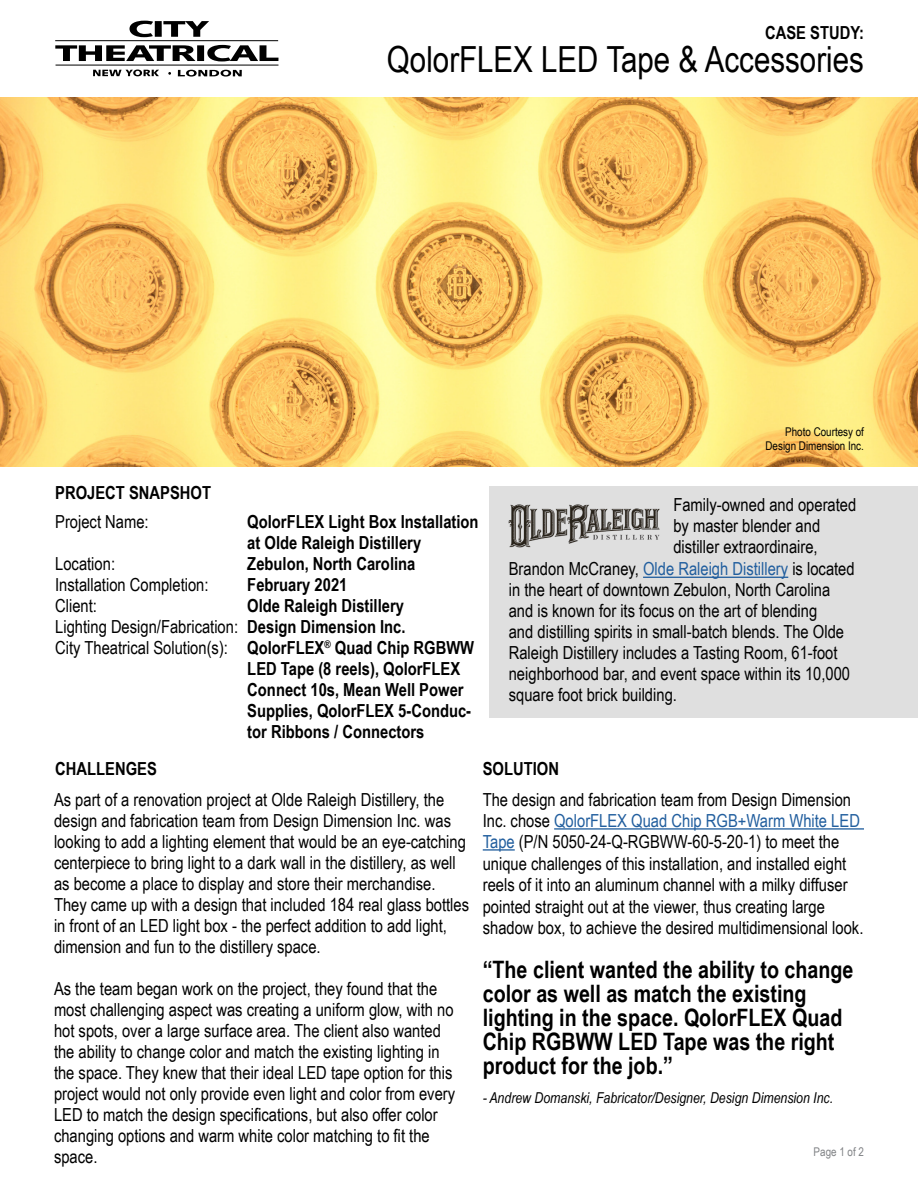
<style>
.page{position:relative;width:918px;height:1188px;background:#fff}
.page>*{position:absolute;margin:0;border:0;box-sizing:border-box;transform-origin:0 0}
.t1{font:36px "Arial Narrow";color:#000}
.t2{font:700 24px/24px "Arial Narrow";color:#000}
.t3{font:18px/21px "Arial Narrow";color:#000}
.t4{font:700 18px/21px "Arial Narrow";color:#000}
.t5{font:italic 15px "Arial Narrow";color:#000}
.t6{font:12px/13.5px "Arial Narrow";color:#000;text-align:right}
.t7{font:12px "Arial Narrow";color:#808285}
.s1{color:#215e9e}
</style>
<div class="page">
<svg style="left:55px;top:21px;width:224px;height:56px"></svg>
<div style="left:489px;top:486px;width:429px;height:231px;background:#dfdfdf"></div>
<hr style="left:554px;top:828px;width:310px;height:2px;background:#215e9e">
<hr style="left:483px;top:849px;width:32px;height:2px;background:#215e9e">
<img style="left:509px;top:504px;width:151px;height:44px">
<img style="left:0;top:97px;width:918px;height:370px">
<hr style="left:643px;top:577px;width:145px;height:1px;background:#215e9e">
<p class="t4" style="left:765px;top:21px;width:100px">CASE STUDY:</p>
<h1 class="t1" style="left:387px;top:33px;width:478px">QolorFLEX LED Tape &amp; Accessories</h1>
<p class="t4" style="left:55px;top:481px;width:157px">PROJECT SNAPSHOT</p>
<p class="t3" style="left:55px;top:510px;width:95px">Project Name:</p>
<p class="t3" style="left:55px;top:552px;width:184px">Location:<br>Installation Completion:<br>Client:<br>Lighting Design/Fabrication:<br>City Theatrical Solution(s):</p>
<p class="t4" style="left:247px;top:510px;width:233px">QolorFLEX Light Box Installation at Olde Raleigh Distillery<br>Zebulon, North Carolina<br>February 2021<br>Olde Raleigh Distillery<br>Design Dimension Inc.<br>QolorFLEX<sup>®</sup> Quad Chip RGBWW<br>LED Tape (8 reels), QolorFLEX<br>Connect 10s, Mean Well Power<br>Supplies, QolorFLEX 5-Conduc&shy;tor Ribbons / Connectors</p>
<p class="t6" style="left:766px;top:425px;width:100px">Photo Courtesy of<br>Design Dimension Inc.</p>
<p class="t3" style="left:673px;top:494px;width:184px">Family-owned and operated by master blender and distiller extraordinaire,</p>
<p class="t3" style="left:509px;top:558px;width:347px">Brandon McCraney, <span class="s1">Olde Raleigh Distillery</span> is located in the heart of downtown Zebulon, North Carolina and is known for its focus on the art of blending<br>and distilling spirits in small-batch blends. The Olde Raleigh Distillery includes a Tasting Room, 61-foot neighborhood bar, and event space within its 10,000 square foot brick building.</p>
<p class="t4" style="left:55px;top:757px;width:103px">CHALLENGES</p>
<p class="t4" style="left:483px;top:757px;width:78px">SOLUTION</p>
<p class="t3" style="left:54px;top:789px;width:417px">As part of a renovation project at Olde Raleigh Distillery, the design and fabrication team from Design Dimension Inc. was looking to add a lighting element that would be an eye-catching centerpiece to bring light to a dark wall in the distillery, as well as become a place to display and store their merchandise.<br>They came up with a design that included 184 real glass bottles in front of an LED light box - the perfect addition to add light, dimension and fun to the distillery space.</p>
<p class="t3" style="left:54px;top:978px;width:403px">As the team began work on the project, they found that the most challenging aspect was creating a uniform glow, with no hot spots, over a large surface area. The client also wanted the ability to change color and match the existing lighting in the space. They knew that their ideal LED tape option for this project would not only provide even light and color from every LED to match the design specifications, but also offer color changing options and warm white color matching to fit the space.</p>
<p class="t3" style="left:483px;top:788px;width:382px;line-height:21.5px">The design and fabrication team from Design Dimension Inc. chose <span class="s1">QolorFLEX Quad Chip RGB+Warm White LED Tape</span> (P/N 5050-24-Q-RGBWW-60-5-20-1) to meet the unique challenges of this installation, and installed eight reels of it into an aluminum channel with a milky diffuser pointed straight out at the viewer, thus creating large shadow box, to achieve the desired multidimensional look.</p>
<h2 class="t2" style="left:483px;top:957px;width:372px">“The client wanted the ability to change color as well as match the existing lighting in the space. QolorFLEX Quad Chip RGBWW LED Tape was the right product for the job.”</h2>
<p class="t5" style="left:483px;top:1087px;width:352px">- Andrew Domanski, Fabricator/Designer, Design Dimension Inc.</p>
<p class="t7" style="left:814px;top:1143px;width:52px">Page 1 of 2</p>
</div>
